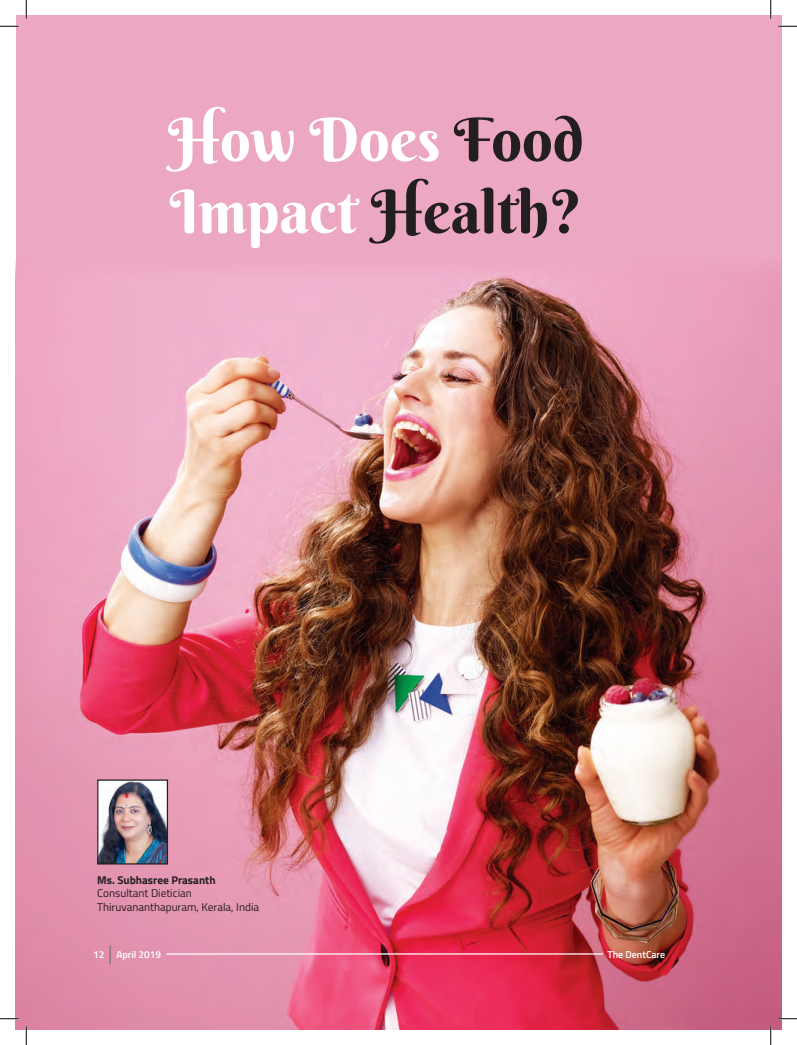
<style>
.page{position:relative;width:797px;height:1045px;background:#fff}
.page>*{position:absolute;margin:0;border:0;box-sizing:border-box;transform-origin:0 0}
.t1{font:60px/71.9px "Berkshire Swash";color:#fff}
.t2{font:11.25px/13.5px "Titillium";color:#231f20}
.t3{font:700 11.25px "Titillium";color:#231f20}
.t4{font:600 10px "Titillium Web";color:#fff}
.s1{color:#231f20}
</style>
<div class="page">
<div style="left:16px;top:16px;width:765px;height:1013px;background:#eca7c2"></div>
<img style="left:16px;top:268px;width:765px;height:761px">
<hr style="left:166px;top:953px;width:437px;height:1px;background:#fff">
<svg style="left:109px;top:945px;width:2px;height:19px"></svg>
<img style="left:99px;top:781px;width:67px;height:81px">
<div style="left:97px;top:779px;width:71px;height:85px;border:1px solid #231f20"></div>
<svg style="left:0;top:25px;width:19px;height:2px"></svg>
<svg style="left:778px;top:25px;width:19px;height:2px"></svg>
<svg style="left:0;top:1018px;width:19px;height:1px"></svg>
<svg style="left:778px;top:1018px;width:19px;height:1px"></svg>
<svg style="left:25px;top:0;width:2px;height:19px"></svg>
<svg style="left:25px;top:1026px;width:2px;height:19px"></svg>
<svg style="left:770px;top:0;width:1px;height:19px"></svg>
<svg style="left:770px;top:1026px;width:1px;height:19px"></svg>
<h1 class="t1" style="left:168px;top:104px;width:417px">How Does <span class="s1">Food<br></span>Impact <span class="s1">Health?</span></h1>
<p class="t3" style="left:97px;top:871px;width:120px">Ms. Subhasree Prasanth</p>
<p class="t2" style="left:97px;top:886px;width:163px">Consultant Dietician<br>Thiruvananthapuram, Kerala, India</p>
<p class="t4" style="left:93px;top:947px;width:69px">12 April 2019</p>
<p class="t4" style="left:607px;top:947px;width:59px">The DentCare</p>
</div>
